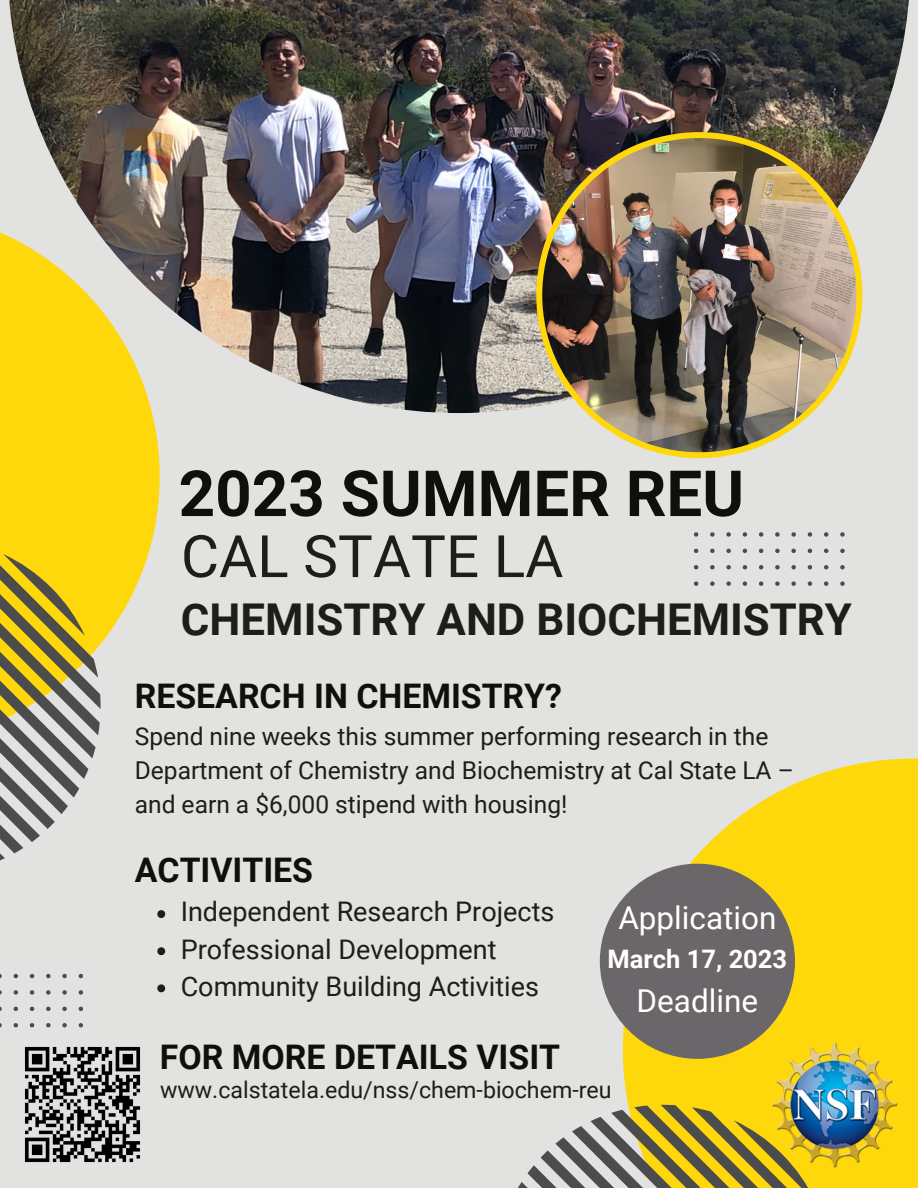
<style>
.page{position:relative;width:918px;height:1188px;background:#e2e2e1}
.page>*{position:absolute;margin:0;border:0;box-sizing:border-box;transform-origin:0 0}
.t1{font:700 63.75px "Roboto";color:#100f0e}
.t2{font:58.5px "Roboto";color:#1e1d1b}
.t3{font:700 43.8px "Roboto";color:#1e1d1b}
.t4{font:700 33.9px "Roboto";color:#100f0e}
.t5{font:31.5px "Roboto";color:#fff}
.t6{font:27px/37.2px "Roboto";color:#1e1d1b}
.t7{font:700 25.5px "Roboto";color:#fff}
.t8{font:24.6px/33.8px "Roboto";color:#1e1d1b}
.t9{font:23.25px "Roboto";color:#1e1d1b}
</style>
<div class="page">
<img style="left:9px;top:0;width:900px;height:413px">
<img style="left:536px;top:132px;width:326px;height:326px">
<svg style="left:623px;top:759px;width:295px;height:429px;fill:#ffd80c"></svg>
<svg style="left:0;top:210px;width:160px;height:434px;fill:#ffd80c"></svg>
<svg style="left:694px;top:532px;width:4px;height:5px"></svg>
<svg style="left:710px;top:532px;width:5px;height:5px"></svg>
<svg style="left:726px;top:532px;width:5px;height:5px"></svg>
<svg style="left:743px;top:532px;width:4px;height:5px"></svg>
<svg style="left:759px;top:532px;width:4px;height:5px"></svg>
<svg style="left:775px;top:532px;width:5px;height:5px"></svg>
<svg style="left:791px;top:532px;width:5px;height:5px"></svg>
<svg style="left:808px;top:532px;width:4px;height:5px"></svg>
<svg style="left:824px;top:532px;width:4px;height:5px"></svg>
<svg style="left:840px;top:532px;width:5px;height:5px"></svg>
<svg style="left:694px;top:549px;width:4px;height:4px"></svg>
<svg style="left:710px;top:549px;width:5px;height:4px"></svg>
<svg style="left:726px;top:549px;width:5px;height:4px"></svg>
<svg style="left:743px;top:549px;width:4px;height:4px"></svg>
<svg style="left:759px;top:549px;width:4px;height:4px"></svg>
<svg style="left:775px;top:549px;width:5px;height:4px"></svg>
<svg style="left:791px;top:549px;width:5px;height:4px"></svg>
<svg style="left:808px;top:549px;width:4px;height:4px"></svg>
<svg style="left:824px;top:549px;width:4px;height:4px"></svg>
<svg style="left:840px;top:549px;width:5px;height:4px"></svg>
<svg style="left:694px;top:565px;width:4px;height:4px"></svg>
<svg style="left:710px;top:565px;width:5px;height:4px"></svg>
<svg style="left:726px;top:565px;width:5px;height:4px"></svg>
<svg style="left:743px;top:565px;width:4px;height:4px"></svg>
<svg style="left:759px;top:565px;width:4px;height:4px"></svg>
<svg style="left:775px;top:565px;width:5px;height:4px"></svg>
<svg style="left:791px;top:565px;width:5px;height:4px"></svg>
<svg style="left:808px;top:565px;width:4px;height:4px"></svg>
<svg style="left:824px;top:565px;width:4px;height:4px"></svg>
<svg style="left:840px;top:565px;width:5px;height:4px"></svg>
<svg style="left:694px;top:581px;width:4px;height:5px"></svg>
<svg style="left:710px;top:581px;width:5px;height:5px"></svg>
<svg style="left:726px;top:581px;width:5px;height:5px"></svg>
<svg style="left:743px;top:581px;width:4px;height:5px"></svg>
<svg style="left:759px;top:581px;width:4px;height:5px"></svg>
<svg style="left:775px;top:581px;width:5px;height:5px"></svg>
<svg style="left:791px;top:581px;width:5px;height:5px"></svg>
<svg style="left:808px;top:581px;width:4px;height:5px"></svg>
<svg style="left:824px;top:581px;width:4px;height:5px"></svg>
<svg style="left:840px;top:581px;width:5px;height:5px"></svg>
<svg style="left:14px;top:974px;width:4px;height:4px"></svg>
<svg style="left:30px;top:974px;width:4px;height:4px"></svg>
<svg style="left:46px;top:974px;width:5px;height:4px"></svg>
<svg style="left:62px;top:974px;width:5px;height:4px"></svg>
<svg style="left:79px;top:974px;width:4px;height:4px"></svg>
<svg style="left:14px;top:990px;width:4px;height:5px"></svg>
<svg style="left:30px;top:990px;width:4px;height:5px"></svg>
<svg style="left:46px;top:990px;width:5px;height:5px"></svg>
<svg style="left:62px;top:990px;width:5px;height:5px"></svg>
<svg style="left:79px;top:990px;width:4px;height:5px"></svg>
<svg style="left:14px;top:1007px;width:4px;height:4px"></svg>
<svg style="left:30px;top:1007px;width:4px;height:4px"></svg>
<svg style="left:46px;top:1007px;width:5px;height:4px"></svg>
<svg style="left:62px;top:1007px;width:5px;height:4px"></svg>
<svg style="left:79px;top:1007px;width:4px;height:4px"></svg>
<svg style="left:14px;top:1023px;width:4px;height:4px"></svg>
<svg style="left:30px;top:1023px;width:4px;height:4px"></svg>
<svg style="left:46px;top:1023px;width:5px;height:4px"></svg>
<svg style="left:62px;top:1023px;width:5px;height:4px"></svg>
<svg style="left:79px;top:1023px;width:4px;height:4px"></svg>
<svg style="left:518px;top:1105px;width:313px;height:83px"></svg>
<svg style="left:0;top:538px;width:101px;height:323px"></svg>
<div style="left:600px;top:864px;width:195px;height:195px;background:#6b666a;border-radius:50%"></div>
<img style="left:25px;top:1047px;width:115px;height:115px">
<img style="left:767px;top:1041px;width:141px;height:128px">
<svg style="left:157px;top:910px;width:8px;height:8px"></svg>
<svg style="left:157px;top:947px;width:8px;height:8px"></svg>
<svg style="left:157px;top:984px;width:8px;height:8px"></svg>
<h1 class="t1" style="left:179px;top:457px;width:567px">2023 SUMMER REU</h1>
<h2 class="t2" style="left:181px;top:523px;width:384px">CAL STATE LA</h2>
<h3 class="t3" style="left:181px;top:594px;width:673px">CHEMISTRY AND BIOCHEMISTRY</h3>
<h3 class="t4" style="left:135px;top:677px;width:429px">RESEARCH IN CHEMISTRY?</h3>
<p class="t8" style="left:135px;top:720px;width:661px">Spend nine weeks this summer performing research in the<br>Department of Chemistry and Biochemistry at Cal State LA – and earn a $6,000 stipend with housing!</p>
<h3 class="t4" style="left:135px;top:850px;width:180px">ACTIVITIES</h3>
<p class="t6" style="left:181px;top:894px;width:375px">Independent Research Projects<br>Professional Development<br>Community Building Activities</p>
<p class="t5" style="left:618px;top:899px;width:160px">Application</p>
<p class="t7" style="left:608px;top:944px;width:181px">March 17, 2023</p>
<p class="t5" style="left:637px;top:982px;width:123px">Deadline</p>
<h3 class="t4" style="left:160px;top:1038px;width:402px">FOR MORE DETAILS VISIT</h3>
<p class="t9" style="left:160px;top:1076px;width:453px">www.calstatela.edu/nss/chem-biochem-reu</p>
</div>
